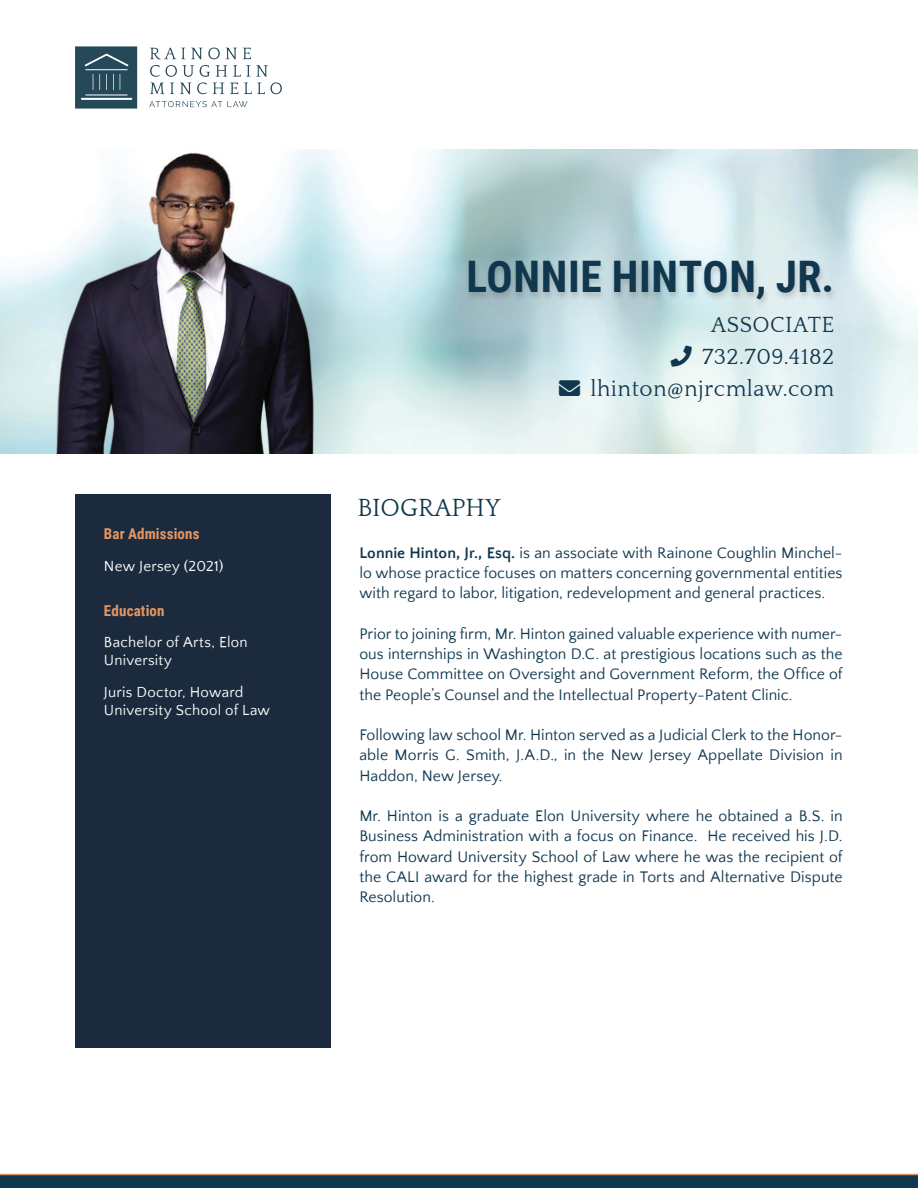
<style>
.page{position:relative;width:918px;height:1188px;background:#fff}
.page>*{position:absolute;margin:0;border:0;box-sizing:border-box;transform-origin:0 0}
.t1{font:700 43.5px "Roboto Condensed";letter-spacing:.015em;color:#10374e}
.t2{font:25.5px "Quattrocento";color:#10374e}
.t3{font:22.5px/31.8px "Quattrocento";letter-spacing:.02em;color:#10374e;text-align:center}
.t4{font:15.75px/20.2px "Quattrocento Sans";letter-spacing:.005em;color:#10374e;text-align:justify}
.t5{font:15px/18px "Quattrocento Sans";letter-spacing:.015em;color:#fff}
.t6{font:700 15px "Roboto Condensed";letter-spacing:.01em;color:#e49661}
.s1{font-weight:700}
</style>
<div class="page">
<svg style="left:150px;top:48px;width:35px;height:11px"></svg>
<svg style="left:191px;top:48px;width:29px;height:11px"></svg>
<svg style="left:226px;top:48px;width:11px;height:11px"></svg>
<svg style="left:243px;top:48px;width:8px;height:11px"></svg>
<svg style="left:150px;top:65px;width:132px;height:29px"></svg>
<svg style="left:149px;top:101px;width:98px;height:6px"></svg>
<svg style="left:75px;top:46px;width:62px;height:63px;background:#3b5b6a"></svg>
<svg style="left:0;top:1174px;width:918px;height:14px;background:#223f4f"></svg>
<img style="left:0;top:150px;width:918px;height:303px">
<div style="left:464px;top:259px;width:374px;height:50px;background:#231f20;opacity:.2"></div>
<div style="left:75px;top:494px;width:255px;height:554px;background:#1b2b3d"></div>
<svg style="left:671px;top:346px;width:21px;height:21px"></svg>
<p class="t6" style="left:104px;top:523px;width:97px">Bar Admissions</p>
<p class="t5" style="left:104px;top:557px;width:121px">New Jersey (2021)</p>
<p class="t6" style="left:104px;top:600px;width:62px">Education</p>
<p class="t5" style="left:104px;top:634px;width:145px">Bachelor of Arts, Elon<br>University</p>
<p class="t5" style="left:104px;top:683px;width:168px">Juris Doctor, Howard<br>University School of Law</p>
<h1 class="t1" style="left:467px;top:246px;width:369px">LONNIE HINTON, JR.</h1>
<h3 class="t3" style="left:702px;top:310px;width:134px">ASSOCIATE<br>732.709.4182</h3>
<h3 class="t3" style="left:559px;top:373px;width:276px">→ lhinton@njrcmlaw.com</h3>
<h2 class="t2" style="left:357px;top:494px;width:145px">BIOGRAPHY</h2>
<p class="t4" style="left:359px;top:543px;width:485px"><span class="s1">Lonnie Hinton, Jr., Esq.</span> is an associate with Rainone Coughlin Minchel&shy;lo whose practice focuses on matters concerning governmental entities with regard to labor, litigation, redevelopment and general practices.</p>
<p class="t4" style="left:359px;top:624px;width:485px">Prior to joining firm, Mr. Hinton gained valuable experience with numer&shy;ous internships in Washington D.C. at prestigious locations such as the House Committee on Oversight and Government Reform, the Office of the People’s Counsel and the Intellectual Property-Patent Clinic.</p>
<p class="t4" style="left:359px;top:725px;width:485px">Following law school Mr. Hinton served as a Judicial Clerk to the Honor&shy;able Morris G. Smith, J.A.D., in the New Jersey Appellate Division in Haddon, New Jersey.</p>
<p class="t4" style="left:359px;top:806px;width:485px">Mr. Hinton is a graduate Elon University where he obtained a B.S. in Business Administration with a focus on Finance. He received his J.D. from Howard University School of Law where he was the recipient of the CALI award for the highest grade in Torts and Alternative Dispute Resolution.</p>
</div>
